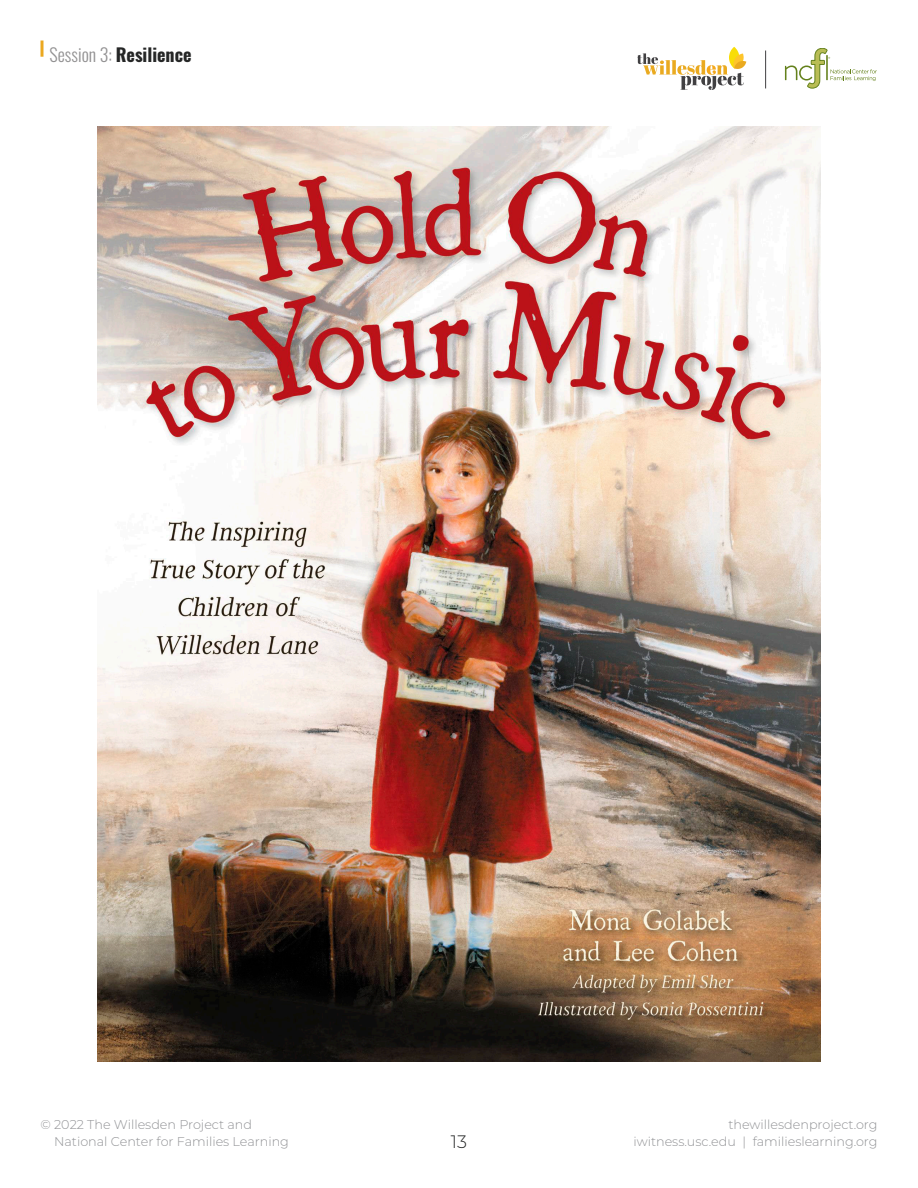
<style>
.page{position:relative;width:918px;height:1188px;background:#fff}
.page>*{position:absolute;margin:0;border:0;box-sizing:border-box;transform-origin:0 0}
.t1{font:700 18px "Oswald";color:#252626}
.t2{font:300 18px "Montserrat";color:#252626}
.t3{font:300 12.75px/16.5px "Montserrat";color:#919295}
.s1{font-weight:300;color:#929192}
</style>
<div class="page">
<svg style="left:40px;top:40px;width:4px;height:17px"></svg>
<svg style="left:785px;top:48px;width:92px;height:40px"></svg>
<hr style="left:765px;top:51px;width:1px;height:37px;background:#414042">
<svg style="left:729px;top:47px;width:10px;height:21px"></svg>
<svg style="left:637px;top:53px;width:109px;height:37px"></svg>
<img style="left:97px;top:126px;width:724px;height:936px">
<h1 class="t1" style="left:50px;top:39px;width:144px"><span class="s1">Session 3:</span> Resilience</h1>
<p class="t3" style="left:54px;top:1116px;width:236px;text-indent:-14px">© 2022 The Willesden Project and<br>National Center for Families Learning</p>
<p class="t3" style="left:633px;top:1116px;width:246px;text-align:right">thewillesdenproject.org iwitness.usc.edu | familieslearning.org</p>
<h1 class="t2" style="left:451px;top:1129px;width:18px">13</h1>
</div>
